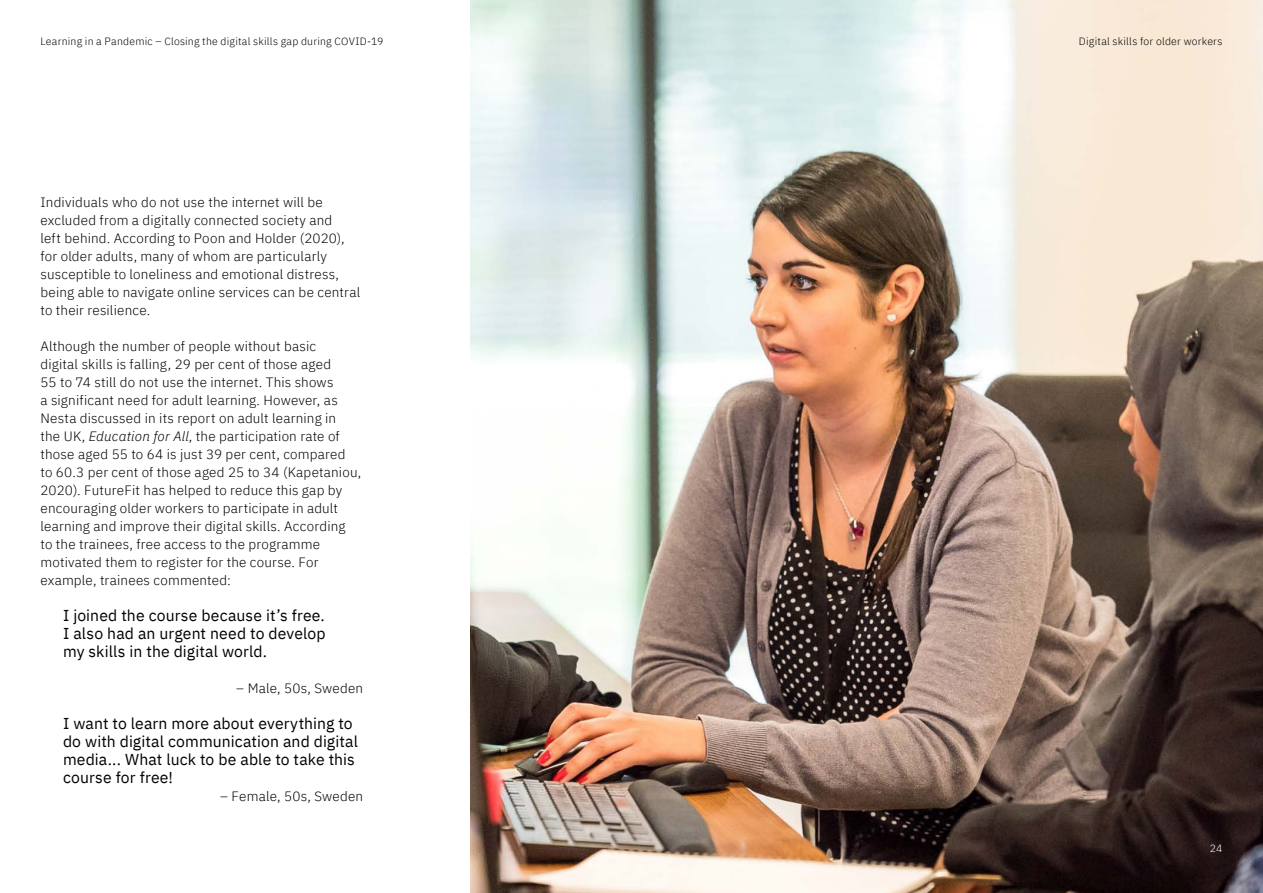
<style>
.page{position:relative;width:1263px;height:893px;background:#fff}
.page>*{position:absolute;margin:0;border:0;box-sizing:border-box;transform-origin:0 0}
.t1{font:15.75px/18px "IBM Plex Sans";letter-spacing:.005em;color:#000;text-align:justify}
.t2{font:300 13.5px/18px "IBM Plex Sans";letter-spacing:.015em;color:#000}
.t3{font:300 10.5px "IBM Plex Sans";letter-spacing:.025em;color:#000}
.t4{font:300 10.5px "IBM Plex Sans";color:#fff}
.s1{font-style:italic}
</style>
<div class="page">
<img style="left:470px;top:0;width:793px;height:893px">
<p class="t3" style="left:41px;top:33px;width:344px">Learning in a Pandemic – Closing the digital skills gap during COVID-19</p>
<p class="t3" style="left:1079px;top:33px;width:145px">Digital skills for older workers</p>
<p class="t2" style="left:40px;top:192px;width:321px">Individuals who do not use the internet will be excluded from a digitally connected society and<br>left behind. According to Poon and Holder (2020), for older adults, many of whom are particularly susceptible to loneliness and emotional distress, being able to navigate online services can be central to their resilience.</p>
<p class="t2" style="left:40px;top:336px;width:322px">Although the number of people without basic<br>digital skills is falling, 29 per cent of those aged<br>55 to 74 still do not use the internet. This shows<br>a significant need for adult learning. However, as Nesta discussed in its report on adult learning in<br>the UK, <span class="s1">Education for All</span>, the participation rate of those aged 55 to 64 is just 39 per cent, compared<br>to 60.3 per cent of those aged 25 to 34 (Kapetaniou, 2020). FutureFit has helped to reduce this gap by encouraging older workers to participate in adult learning and improve their digital skills. According<br>to the trainees, free access to the programme motivated them to register for the course. For example, trainees commented:</p>
<p class="t1" style="left:63px;top:605px;width:264px">I joined the course because it’s free.<br>I also had an urgent need to develop my skills in the digital world.</p>
<p class="t2" style="left:236px;top:678px;width:128px">– Male, 50s, Sweden</p>
<p class="t1" style="left:63px;top:713px;width:297px;text-align:left">I want to learn more about everything to do with digital communication and digital media... What luck to be able to take this course for free!</p>
<p class="t2" style="left:220px;top:786px;width:145px">– Female, 50s, Sweden</p>
<p class="t4" style="left:1210px;top:841px;width:14px">24</p>
</div>
